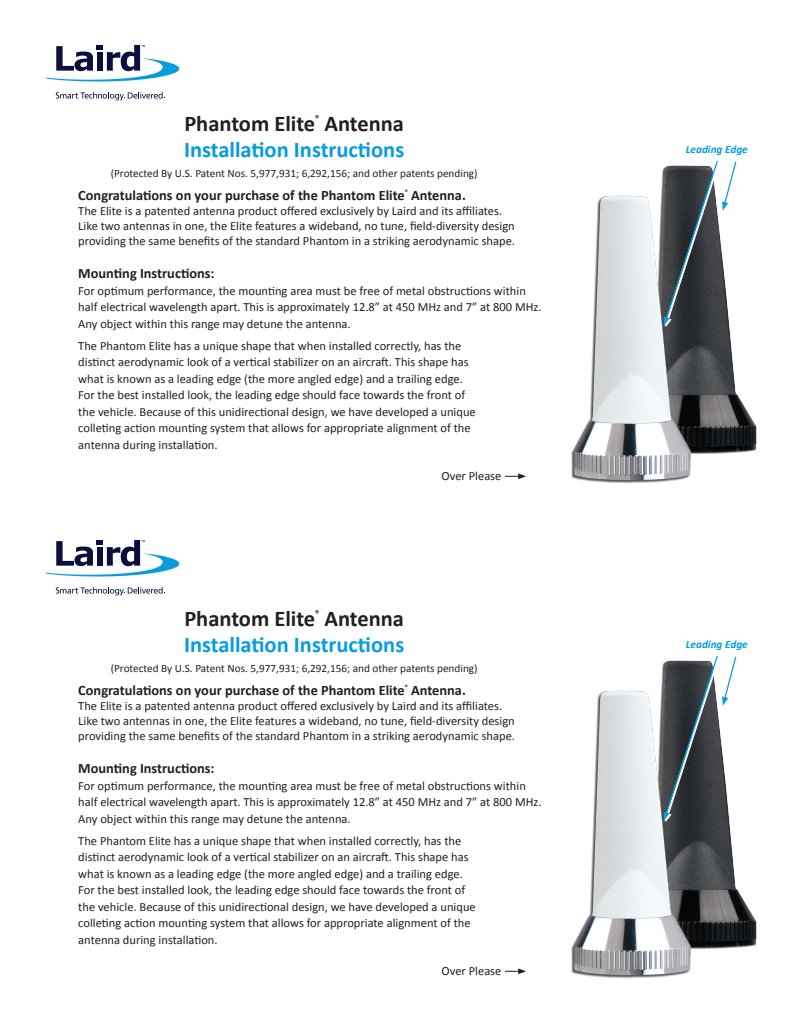
<style>
.page{position:relative;width:810px;height:1035px;background:#fff}
.page>*{position:absolute;margin:0;border:0;box-sizing:border-box;transform-origin:0 0}
.t1{font:700 22.5px "Calibri";color:#069ddc}
.t2{font:700 22.5px "Calibri";color:#231f20}
.t3{font:700 14.38px "Calibri";color:#231f20}
.t4{font:12.5px/16.5px "Calibri";color:#231f20}
.t5{font:11.25px "Calibri";color:#231f20}
.t6{font:italic 700 11.25px "Calibri";color:#069ddc}
.t7{font:700 8.75px "Calibri";color:#231f20;scale:.91 1}
</style>
<div class="page">
<svg style="left:45px;top:540px;width:134px;height:37px"></svg>
<svg style="left:56px;top:587px;width:109px;height:8px"></svg>
<svg style="left:45px;top:45px;width:134px;height:37px"></svg>
<svg style="left:56px;top:92px;width:109px;height:8px"></svg>
<img style="left:662px;top:168px;width:95px;height:285px">
<img style="left:571px;top:177px;width:170px;height:306px">
<svg style="left:664px;top:160px;width:73px;height:167px"></svg>
<svg style="left:505px;top:473px;width:21px;height:6px"></svg>
<img style="left:662px;top:663px;width:95px;height:285px">
<img style="left:571px;top:672px;width:170px;height:306px">
<svg style="left:664px;top:655px;width:73px;height:167px"></svg>
<svg style="left:505px;top:968px;width:21px;height:6px"></svg>
<p class="t7" style="left:315px;top:112px;width:6px">®</p>
<p class="t1" style="left:184px;top:135px;width:222px">Installation Instructions</p>
<p class="t5" style="left:111px;top:166px;width:368px">(Protected By U.S. Patent Nos. 5,977,931; 6,292,156; and other patents pending)</p>
<p class="t2" style="left:184px;top:109px;width:221px">Phantom Elite Antenna</p>
<p class="t3" style="left:78px;top:186px;width:389px">Congratulations on your purchase of the Phantom Elite<sup>®</sup> Antenna.</p>
<p class="t4" style="left:78px;top:204px;width:438px;line-height:15px">The Elite is a patented antenna product offered exclusively by Laird and its affiliates.<br>Like two antennas in one, the Elite features a wideband, no tune, field-diversity design providing the same benefits of the standard Phantom in a striking aerodynamic shape.</p>
<p class="t3" style="left:78px;top:264px;width:138px">Mounting Instructions:</p>
<p class="t4" style="left:78px;top:282px;width:465px">For optimum performance, the mounting area must be free of metal obstructions within half electrical wavelength apart. This is approximately 12.8” at 450 MHz and 7” at 800 MHz.<br>Any object within this range may detune the antenna.</p>
<p class="t4" style="left:78px;top:338px;width:385px">The Phantom Elite has a unique shape that when installed correctly, has the</p>
<p class="t4" style="left:78px;top:354px;width:392px">distinct aerodynamic look of a vertical stabilizer on an aircraft. This shape has</p>
<p class="t4" style="left:78px;top:371px;width:386px">what is known as a leading edge (the more angled edge) and a trailing edge.</p>
<p class="t4" style="left:78px;top:387px;width:388px">For the best installed look, the leading edge should face towards the front of</p>
<p class="t4" style="left:78px;top:404px;width:399px">the vehicle. Because of this unidirectional design, we have developed a unique</p>
<p class="t4" style="left:78px;top:420px;width:394px">colleting action mounting system that allows for appropriate alignment of the antenna during installation.</p>
<p class="t4" style="left:442px;top:468px;width:61px">Over Please</p>
<p class="t7" style="left:315px;top:607px;width:6px">®</p>
<p class="t1" style="left:184px;top:630px;width:222px">Installation Instructions</p>
<p class="t5" style="left:111px;top:661px;width:368px">(Protected By U.S. Patent Nos. 5,977,931; 6,292,156; and other patents pending)</p>
<p class="t2" style="left:184px;top:604px;width:221px">Phantom Elite Antenna</p>
<p class="t3" style="left:78px;top:681px;width:389px">Congratulations on your purchase of the Phantom Elite<sup>®</sup> Antenna.</p>
<p class="t4" style="left:78px;top:699px;width:438px;line-height:15px">The Elite is a patented antenna product offered exclusively by Laird and its affiliates.<br>Like two antennas in one, the Elite features a wideband, no tune, field-diversity design providing the same benefits of the standard Phantom in a striking aerodynamic shape.</p>
<p class="t3" style="left:78px;top:759px;width:138px">Mounting Instructions:</p>
<p class="t4" style="left:78px;top:777px;width:465px">For optimum performance, the mounting area must be free of metal obstructions within half electrical wavelength apart. This is approximately 12.8” at 450 MHz and 7” at 800 MHz.<br>Any object within this range may detune the antenna.</p>
<p class="t4" style="left:78px;top:833px;width:385px">The Phantom Elite has a unique shape that when installed correctly, has the</p>
<p class="t4" style="left:78px;top:849px;width:392px">distinct aerodynamic look of a vertical stabilizer on an aircraft. This shape has</p>
<p class="t4" style="left:78px;top:866px;width:386px">what is known as a leading edge (the more angled edge) and a trailing edge.</p>
<p class="t4" style="left:78px;top:882px;width:388px">For the best installed look, the leading edge should face towards the front of</p>
<p class="t4" style="left:78px;top:899px;width:399px">the vehicle. Because of this unidirectional design, we have developed a unique</p>
<p class="t4" style="left:78px;top:915px;width:394px">colleting action mounting system that allows for appropriate alignment of the antenna during installation.</p>
<p class="t4" style="left:442px;top:963px;width:61px">Over Please</p>
<p class="t6" style="left:686px;top:142px;width:64px">Leading Edge</p>
<p class="t6" style="left:686px;top:637px;width:64px">Leading Edge</p>
</div>
